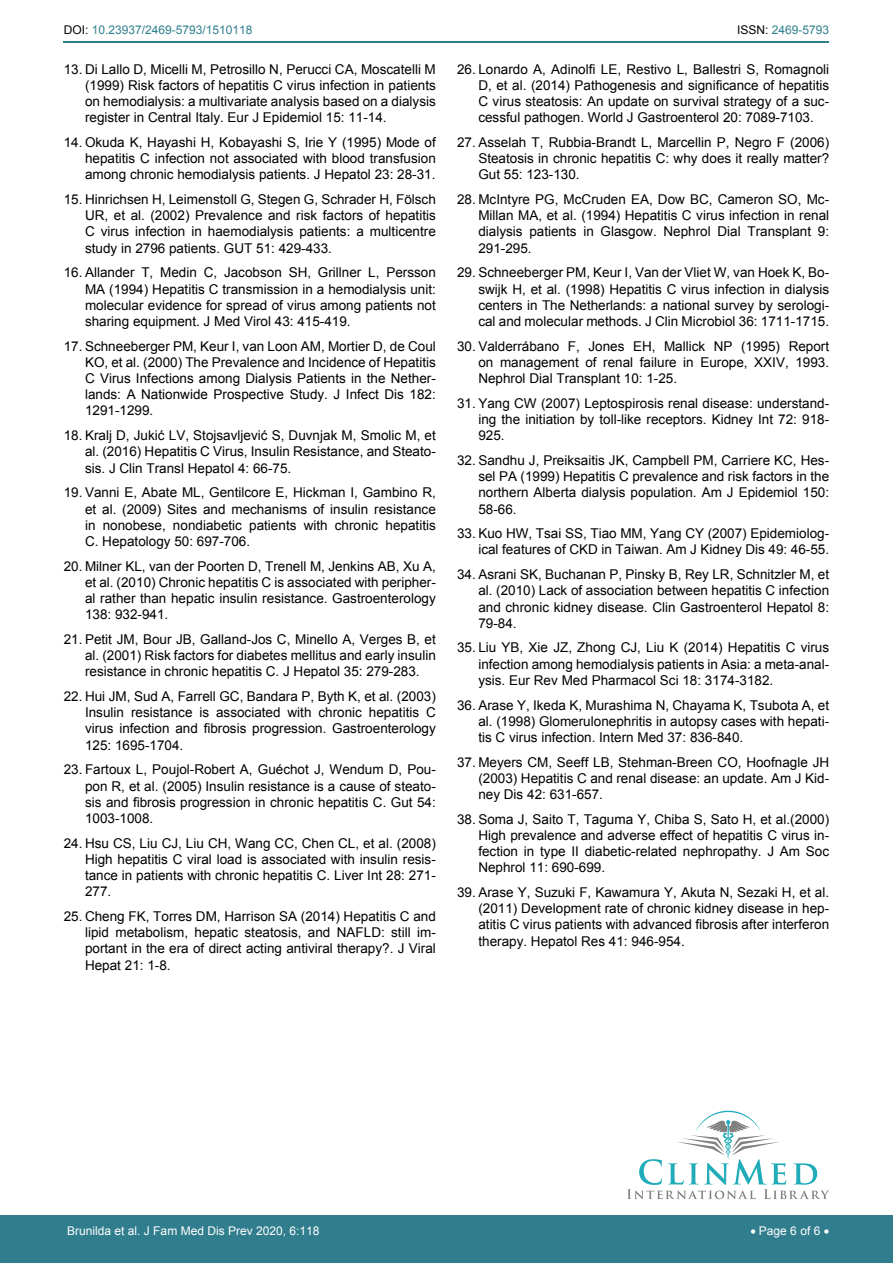
<style>
.page{position:relative;width:893px;height:1263px;background:#fff}
.page>*{position:absolute;margin:0;border:0;box-sizing:border-box;transform-origin:0 0}
.t1{font:13.5px/16.2px "Arial";color:#000;text-align:justify}
.t2{font:12px "Arial";color:#fff}
.t3{font:12px "Arial";color:#30808d}
.s1{color:#000}
</style>
<div class="page">
<hr style="left:64px;top:41px;width:765px;height:2px;background:#30808d">
<div style="left:0;top:1216px;width:893px;height:47px;background:#307d8d"></div>
<svg style="left:627px;top:1111px;width:202px;height:88px"></svg>
<p class="t3" style="left:64px;top:22px;width:190px"><span class="s1">DOI:</span> 10.23937/2469-5793/1510118</p>
<p class="t3" style="left:737px;top:22px;width:94px"><span class="s1">ISSN:</span> 2469-5793</p>
<p class="t1" style="left:85px;top:61px;width:352px;text-indent:-21px">13. Di Lallo D, Micelli M, Petrosillo N, Perucci CA, Moscatelli M (1999) Risk factors of hepatitis C virus infection in patients on hemodialysis: a multivariate analysis based on a dialysis register in Central Italy. Eur J Epidemiol 15: 11-14.</p>
<p class="t1" style="left:85px;top:134px;width:352px;text-indent:-21px">14. Okuda K, Hayashi H, Kobayashi S, Irie Y (1995) Mode of hepatitis C infection not associated with blood transfusion among chronic hemodialysis patients. J Hepatol 23: 28-31.</p>
<p class="t1" style="left:85px;top:191px;width:352px;text-indent:-21px">15. Hinrichsen H, Leimenstoll G, Stegen G, Schrader H, Fölsch UR, et al. (2002) Prevalence and risk factors of hepatitis C virus infection in haemodialysis patients: a multicentre study in 2796 patients. GUT 51: 429-433.</p>
<p class="t1" style="left:85px;top:265px;width:352px;text-indent:-21px">16. Allander T, Medin C, Jacobson SH, Grillner L, Persson MA (1994) Hepatitis C transmission in a hemodialysis unit: molecular evidence for spread of virus among patients not sharing equipment. J Med Virol 43: 415-419.</p>
<p class="t1" style="left:85px;top:338px;width:352px;text-indent:-21px">17. Schneeberger PM, Keur I, van Loon AM, Mortier D, de Coul KO, et al. (2000) The Prevalence and Incidence of Hepatitis C Virus Infections among Dialysis Patients in the Nether&shy;lands: A Nationwide Prospective Study. J Infect Dis 182:<br>1291-1299.</p>
<p class="t1" style="left:85px;top:427px;width:352px;text-indent:-21px">18. Kralj D, Jukić LV, Stojsavljević S, Duvnjak M, Smolic M, et al. (2016) Hepatitis C Virus, Insulin Resistance, and Steato&shy;sis. J Clin Transl Hepatol 4: 66-75.</p>
<p class="t1" style="left:85px;top:485px;width:352px;text-indent:-21px">19. Vanni E, Abate ML, Gentilcore E, Hickman I, Gambino R, et al. (2009) Sites and mechanisms of insulin resistance in nonobese, nondiabetic patients with chronic hepatitis C. Hepatology 50: 697-706.</p>
<p class="t1" style="left:85px;top:558px;width:352px;text-indent:-21px">20. Milner KL, van der Poorten D, Trenell M, Jenkins AB, Xu A, et al. (2010) Chronic hepatitis C is associated with peripher&shy;al rather than hepatic insulin resistance. Gastroenterology 138: 932-941.</p>
<p class="t1" style="left:85px;top:631px;width:352px;text-indent:-21px">21. Petit JM, Bour JB, Galland-Jos C, Minello A, Verges B, et al. (2001) Risk factors for diabetes mellitus and early insulin resistance in chronic hepatitis C. J Hepatol 35: 279-283.</p>
<p class="t1" style="left:85px;top:688px;width:352px;text-indent:-21px">22. Hui JM, Sud A, Farrell GC, Bandara P, Byth K, et al. (2003)<br>Insulin resistance is associated with chronic hepatitis C virus infection and fibrosis progression. Gastroenterology 125: 1695-1704.</p>
<p class="t1" style="left:85px;top:762px;width:352px;text-indent:-21px">23. Fartoux L, Poujol-Robert A, Guéchot J, Wendum D, Pou&shy;pon R, et al. (2005) Insulin resistance is a cause of steato&shy;sis and fibrosis progression in chronic hepatitis C. Gut 54:<br>1003-1008.</p>
<p class="t1" style="left:85px;top:835px;width:352px;text-indent:-21px">24. Hsu CS, Liu CJ, Liu CH, Wang CC, Chen CL, et al. (2008)<br>High hepatitis C viral load is associated with insulin resis&shy;tance in patients with chronic hepatitis C. Liver Int 28: 271- 277.</p>
<p class="t1" style="left:85px;top:908px;width:352px;text-indent:-21px">25. Cheng FK, Torres DM, Harrison SA (2014) Hepatitis C and lipid metabolism, hepatic steatosis, and NAFLD: still im&shy;portant in the era of direct acting antiviral therapy?. J Viral Hepat 21: 1-8.</p>
<p class="t1" style="left:478px;top:61px;width:352px;text-indent:-21px">26. Lonardo A, Adinolfi LE, Restivo L, Ballestri S, Romagnoli D, et al. (2014) Pathogenesis and significance of hepatitis C virus steatosis: An update on survival strategy of a suc&shy;cessful pathogen. World J Gastroenterol 20: 7089-7103.</p>
<p class="t1" style="left:478px;top:134px;width:352px;text-indent:-21px">27. Asselah T, Rubbia-Brandt L, Marcellin P, Negro F (2006)<br>Steatosis in chronic hepatitis C: why does it really matter?<br>Gut 55: 123-130.</p>
<p class="t1" style="left:478px;top:191px;width:352px;text-indent:-21px">28. McIntyre PG, McCruden EA, Dow BC, Cameron SO, Mc-Millan MA, et al. (1994) Hepatitis C virus infection in renal dialysis patients in Glasgow. Nephrol Dial Transplant 9:<br>291-295.</p>
<p class="t1" style="left:478px;top:265px;width:352px;text-indent:-21px">29. Schneeberger PM, Keur I, Van der Vliet W, van Hoek K, Bo&shy;swijk H, et al. (1998) Hepatitis C virus infection in dialysis centers in The Netherlands: a national survey by serologi&shy;cal and molecular methods. J Clin Microbiol 36: 1711-1715.</p>
<p class="t1" style="left:478px;top:338px;width:352px;text-indent:-21px">30. Valderrábano F, Jones EH, Mallick NP (1995) Report on management of renal failure in Europe, XXIV, 1993.<br>Nephrol Dial Transplant 10: 1-25.</p>
<p class="t1" style="left:478px;top:395px;width:352px;text-indent:-21px">31. Yang CW (2007) Leptospirosis renal disease: understand&shy;ing the initiation by toll-like receptors. Kidney Int 72: 918- 925.</p>
<p class="t1" style="left:478px;top:452px;width:352px;text-indent:-21px">32. Sandhu J, Preiksaitis JK, Campbell PM, Carriere KC, Hes&shy;sel PA (1999) Hepatitis C prevalence and risk factors in the northern Alberta dialysis population. Am J Epidemiol 150:<br>58-66.</p>
<p class="t1" style="left:457px;top:525px;width:374px;text-align:right">33. Kuo HW, Tsai SS, Tiao MM, Yang CY (2007) Epidemiolog&shy;ical features of CKD in Taiwan. Am J Kidney Dis 49: 46-55.</p>
<p class="t1" style="left:478px;top:566px;width:352px;text-indent:-21px">34. Asrani SK, Buchanan P, Pinsky B, Rey LR, Schnitzler M, et al. (2010) Lack of association between hepatitis C infection and chronic kidney disease. Clin Gastroenterol Hepatol 8:<br>79-84.</p>
<p class="t1" style="left:478px;top:640px;width:352px;text-indent:-21px">35. Liu YB, Xie JZ, Zhong CJ, Liu K (2014) Hepatitis C virus infection among hemodialysis patients in Asia: a meta-anal&shy;ysis. Eur Rev Med Pharmacol Sci 18: 3174-3182.</p>
<p class="t1" style="left:478px;top:697px;width:352px;text-indent:-21px">36. Arase Y, Ikeda K, Murashima N, Chayama K, Tsubota A, et al. (1998) Glomerulonephritis in autopsy cases with hepati&shy;tis C virus infection. Intern Med 37: 836-840.</p>
<p class="t1" style="left:478px;top:754px;width:352px;text-indent:-21px">37. Meyers CM, Seeff LB, Stehman-Breen CO, Hoofnagle JH (2003) Hepatitis C and renal disease: an update. Am J Kid&shy;ney Dis 42: 631-657.</p>
<p class="t1" style="left:478px;top:811px;width:352px;text-indent:-21px">38. Soma J, Saito T, Taguma Y, Chiba S, Sato H, et al.(2000)<br>High prevalence and adverse effect of hepatitis C virus in&shy;fection in type II diabetic-related nephropathy. J Am Soc Nephrol 11: 690-699.</p>
<p class="t1" style="left:478px;top:884px;width:352px;text-indent:-21px">39. Arase Y, Suzuki F, Kawamura Y, Akuta N, Sezaki H, et al. (2011) Development rate of chronic kidney disease in hep&shy;atitis C virus patients with advanced fibrosis after interferon therapy. Hepatol Res 41: 946-954.</p>
<p class="t2" style="left:67px;top:1222px;width:254px">Brunilda et al. J Fam Med Dis Prev 2020, 6:118</p>
<p class="t2" style="left:750px;top:1222px;width:80px">• Page 6 of 6 •</p>
</div>
